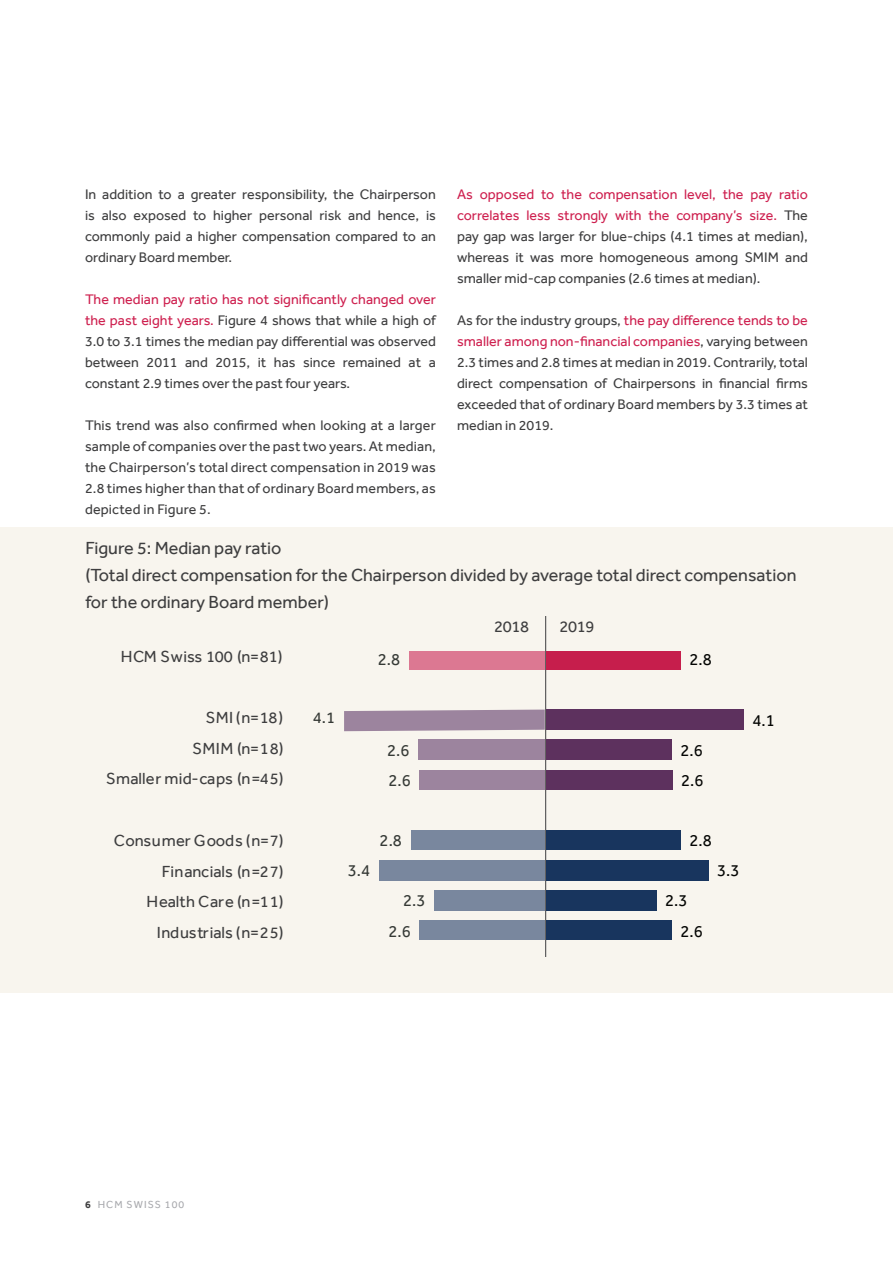
<style>
.page{position:relative;width:893px;height:1263px;background:#fff}
.page>*{position:absolute;margin:0;border:0;box-sizing:border-box;transform-origin:0 0}
.t1{font:18px/27px "Effra";color:#3e3e3f}
.t2{font:17.1px/30.2px "Effra";color:#040503;scale:.96 1}
.t3{font:17.1px/30.2px "Effra";color:#363a36;scale:.96 1}
.t4{font:16.5px/30.8px "Effra";letter-spacing:.01em;color:#3e3e3f;text-align:right}
.t5{font:16.5px "Effra";color:#363a36}
.Body_text{font:14.25px/21px "Effra";color:#3e3e3f;text-align:justify}
.t6{font:10.5px "Effra";letter-spacing:.1em;color:#a8a9ad}
.s1{color:#ce204f}
.s2{font-weight:700;color:#3e3e3f}
</style>
<div class="page">
<div style="left:0;top:527px;width:893px;height:466px;background:#f8f5ee"></div>
<hr style="left:545px;top:616px;width:1px;height:340px;background:#3e3e3f">
<svg style="left:344px;top:709px;width:201px;height:22px;background:#a38da4"></svg>
<div style="left:418px;top:740px;width:127px;height:20px;background:#9c849e"></div>
<div style="left:420px;top:770px;width:125px;height:20px;background:#9c849e"></div>
<div style="left:411px;top:830px;width:134px;height:20px;background:#79879e"></div>
<div style="left:379px;top:860px;width:166px;height:20px;background:#79879e"></div>
<div style="left:434px;top:890px;width:111px;height:20px;background:#79879e"></div>
<div style="left:420px;top:920px;width:125px;height:20px;background:#79879e"></div>
<div style="left:409px;top:651px;width:136px;height:18px;background:#dc7892"></div>
<div style="left:546px;top:651px;width:134px;height:18px;background:#c61e4c"></div>
<div style="left:546px;top:709px;width:197px;height:21px;background:#5d315e"></div>
<div style="left:546px;top:740px;width:126px;height:20px;background:#5d315e"></div>
<div style="left:546px;top:770px;width:126px;height:20px;background:#5d315e"></div>
<div style="left:546px;top:830px;width:134px;height:20px;background:#18355e"></div>
<div style="left:546px;top:860px;width:162px;height:20px;background:#18355e"></div>
<div style="left:546px;top:890px;width:110px;height:20px;background:#18355e"></div>
<div style="left:546px;top:920px;width:125px;height:20px;background:#18355e"></div>
<p class="Body_text" style="left:85px;top:183px;width:352px">In addition to a greater responsibility, the Chairperson is also exposed to higher personal risk and hence, is commonly paid a higher compensation compared to an ordinary Board member.</p>
<p class="Body_text" style="left:85px;top:288px;width:352px"><span class="s1">The median pay ratio has not significantly changed over the past eight years.</span> Figure 4 shows that while a high of 3.0 to 3.1 times the median pay differential was observed between 2011 and 2015, it has since remained at a constant 2.9 times over the past four years.</p>
<p class="Body_text" style="left:85px;top:414px;width:352px">This trend was also confirmed when looking at a larger sample of companies over the past two years. At median, the Chairperson’s total direct compensation in 2019 was 2.8 times higher than that of ordinary Board members, as depicted in Figure 5.</p>
<p class="Body_text" style="left:457px;top:183px;width:352px"><span class="s1">As opposed to the compensation level, the pay ratio correlates less strongly with the company’s size.</span> The pay gap was larger for blue-chips (4.1 times at median), whereas it was more homogeneous among SMIM and smaller mid-cap companies (2.6 times at median).</p>
<p class="Body_text" style="left:457px;top:309px;width:352px">As for the industry groups, <span class="s1">the pay difference tends to be smaller among non-financial companies</span>, varying between 2.3 times and 2.8 times at median in 2019. Contrarily, total direct compensation of Chairpersons in financial firms exceeded that of ordinary Board members by 3.3 times at median in 2019.</p>
<p class="t1" style="left:85px;top:534px;width:198px">Figure 5: Median pay ratio</p>
<p class="t1" style="left:85px;top:561px;width:713px">(Total direct compensation for the Chairperson divided by average total direct compensation for the ordinary Board member)</p>
<p class="t4" style="left:121px;top:640px;width:163px">HCM Swiss 100 (n=81)</p>
<p class="t4" style="left:106px;top:702px;width:179px">SMI (n=18)<br>SMIM (n=18)<br>Smaller mid-caps (n=45)</p>
<p class="t4" style="left:114px;top:825px;width:171px">Consumer Goods (n=7)<br>Financials (n=27)<br>Health Care (n=11)<br>Industrials (n=25)</p>
<p class="t5" style="left:313px;top:708px;width:24px">4.1</p>
<p class="t3" style="left:378px;top:644px;width:25px">2.8</p>
<p class="t3" style="left:387px;top:735px;width:26px">2.6<br>2.6</p>
<p class="t3" style="left:348px;top:855px;width:25px">3.4</p>
<p class="t3" style="left:380px;top:825px;width:25px">2.8</p>
<p class="t3" style="left:388px;top:885px;width:40px;text-indent:15px">2.3<br>2.6</p>
<p class="t4" style="left:494px;top:611px;width:37px">2018</p>
<p class="t4" style="left:559px;top:611px;width:37px">2019</p>
<p class="t2" style="left:689px;top:644px;width:25px">2.8</p>
<p class="t2" style="left:681px;top:735px;width:25px">2.6<br>2.6</p>
<p class="t2" style="left:752px;top:705px;width:25px">4.1</p>
<p class="t2" style="left:689px;top:825px;width:25px">2.8</p>
<p class="t2" style="left:680px;top:885px;width:25px;text-indent:-15px">2.3<br>2.6</p>
<p class="t2" style="left:717px;top:855px;width:25px">3.3</p>
<p class="t6" style="left:85px;top:1198px;width:101px"><span class="s2">6</span> HCM SWISS 100</p>
</div>
